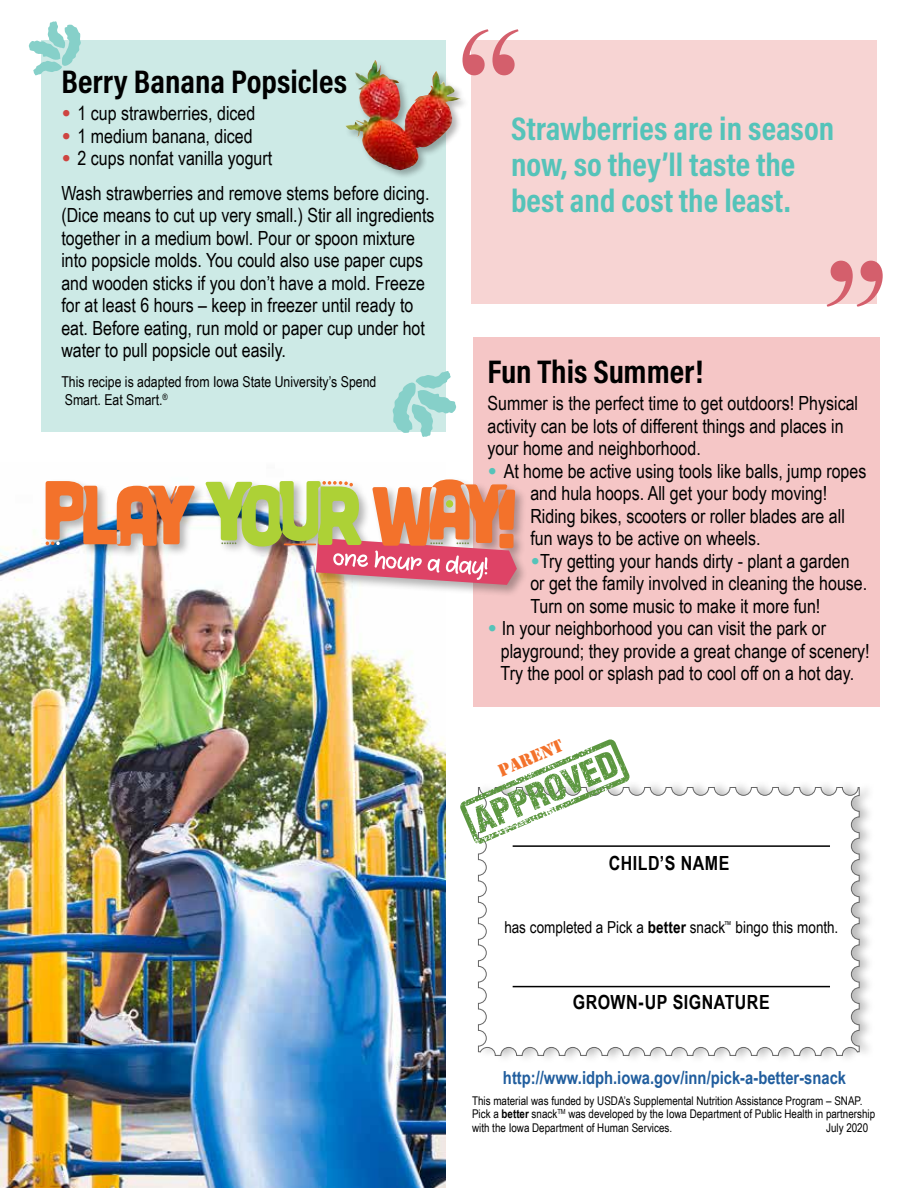
<style>
.page{position:relative;width:918px;height:1188px;background:#fff}
.page>*{position:absolute;margin:0;border:0;box-sizing:border-box;transform-origin:0 0}
.t1{font:180px "Bask Old Face";color:#d45f6c}
.Headings{font:700 33px/36px "Acumin Pro Cond";color:#55c3b9}
.Headings-2{font:700 33px "Acumin Pro Cond";color:#000}
.Body_copy{font:19.5px/22.5px "Arial Narrow";color:#000}
.t2{font:700 19.5px "Arial Narrow";letter-spacing:.025em;color:#000}
.t3{font:700 18px "Arial Narrow";color:#215e9e}
.t4{font:18px "Stencil";color:#f3722b}
.t5{font:16.5px "Arial Narrow";color:#000}
.Body_copy-2{font:15px/18px "Arial Narrow";color:#000}
.t6{font:12px/13.5px "Arial Narrow";color:#000}
.s1{font-family:"Arial";font-weight:900;color:#ce4541}
.s2{font-family:"Arial";font-weight:900;color:#55c3b9}
.s3{font-weight:700}
</style>
<div class="page">
<div style="left:472px;top:40px;width:405px;height:263px;background:#f7d4d3"></div>
<img style="left:0;top:543px;width:446px;height:645px">
<div style="left:41px;top:40px;width:405px;height:392px;background:#cdeae6"></div>
<div style="left:474px;top:338px;width:406px;height:369px;background:#f5c6c6"></div>
<div style="left:476px;top:779px;width:399px;height:285px;background:#000;opacity:.27"></div>
<svg style="left:478px;top:787px;width:381px;height:269px"></svg>
<hr style="left:513px;top:845px;width:317px;height:2px;background:#000">
<hr style="left:513px;top:986px;width:317px;height:1px;background:#000">
<svg style="left:460px;top:739px;width:170px;height:105px"></svg>
<svg style="left:29px;top:21px;width:52px;height:55px"></svg>
<svg style="left:392px;top:371px;width:64px;height:66px"></svg>
<div style="left:344px;top:59px;width:127px;height:121px;background:#000;opacity:.3"></div>
<img style="left:345px;top:61px;width:75px;height:109px">
<div style="left:43px;top:477px;width:486px;height:120px;background:#000;opacity:.3"></div>
<img style="left:46px;top:481px;width:149px;height:65px">
<img style="left:205px;top:479px;width:312px;height:106px">
<div style="left:446px;top:500px;width:7px;height:8px;background:#add136;border-radius:50%"></div>
<p class="Headings-2" style="left:61px;top:60px;width:287px">Berry Banana Popsicles</p>
<p class="Body_copy" style="left:61px;top:101px;width:195px"><span class="s1">•</span> 1 cup strawberries, diced</p>
<p class="Body_copy" style="left:61px;top:124px;width:193px"><span class="s1">•</span> 1 medium banana, diced</p>
<p class="Body_copy" style="left:61px;top:146px;width:212px"><span class="s1">•</span> 2 cups nonfat vanilla yogurt</p>
<p class="Body_copy" style="left:61px;top:181px;width:375px">Wash strawberries and remove stems before dicing. (Dice means to cut up very small.) Stir all ingredients together in a medium bowl. Pour or spoon mixture into popsicle molds. You could also use paper cups and wooden sticks if you don’t have a mold. Freeze for at least 6 hours – keep in freezer until ready to eat. Before eating, run mold or paper cup under hot water to pull popsicle out easily.</p>
<p class="Body_copy-2" style="left:61px;top:372px;width:316px">This recipe is adapted from Iowa State University’s Spend<br>Smart. Eat Smart.<sup>®</sup></p>
<p class="t1" style="left:454px;top:-6px;width:74px">“</p>
<p class="Headings" style="left:511px;top:109px;width:325px">Strawberries are in season now, so they’ll taste the best and cost the least.</p>
<p class="t1" style="left:891px;top:342px;width:74px;rotate:-180deg">“</p>
<p class="Headings-2" style="left:488px;top:350px;width:217px">Fun This Summer!</p>
<p class="Body_copy" style="left:488px;top:392px;width:372px">Summer is the perfect time to get outdoors! Physical activity can be lots of different things and places in your home and neighborhood.</p>
<p class="Body_copy" style="left:530px;top:459px;width:337px;text-indent:-43px"><span class="s2">•</span> At home be active using tools like balls, jump ropes and hula hoops. All get your body moving!<br>Riding bikes, scooters or roller blades are all fun ways to be active on wheels.</p>
<p class="Body_copy" style="left:530px;top:549px;width:338px"><span class="s2">•</span>Try getting your hands dirty - plant a garden or get the family involved in cleaning the house.<br>Turn on some music to make it more fun!</p>
<p class="Body_copy" style="left:501px;top:617px;width:371px;text-indent:-13px"><span class="s2">•</span> In your neighborhood you can visit the park or playground; they provide a great change of scenery!<br>Try the pool or splash pad to cool off on a hot day.</p>
<p class="t4" style="left:495px;top:762px;width:70px;rotate:-23deg">PARENT</p>
<p class="t2" style="left:609px;top:849px;width:122px">CHILD’S NAME</p>
<p class="t5" style="left:504px;top:915px;width:335px">has completed a Pick a <span class="s3">better</span> snack<sup>™</sup> bingo this month.</p>
<p class="t2" style="left:573px;top:987px;width:198px">GROWN-UP SIGNATURE</p>
<p class="t3" style="left:503px;top:1064px;width:345px">http://www.idph.iowa.gov/inn/pick-a-better-snack</p>
<p class="t6" style="left:472px;top:1093px;width:405px">This material was funded by USDA’s Supplemental Nutrition Assistance Program – SNAP.<br>Pick a <span class="s3">better</span> snack<sup>TM</sup> was developed by the Iowa Department of Public Health in partnership with the Iowa Department of Human Services.</p>
<p class="t6" style="left:826px;top:1120px;width:44px">July 2020</p>
</div>
